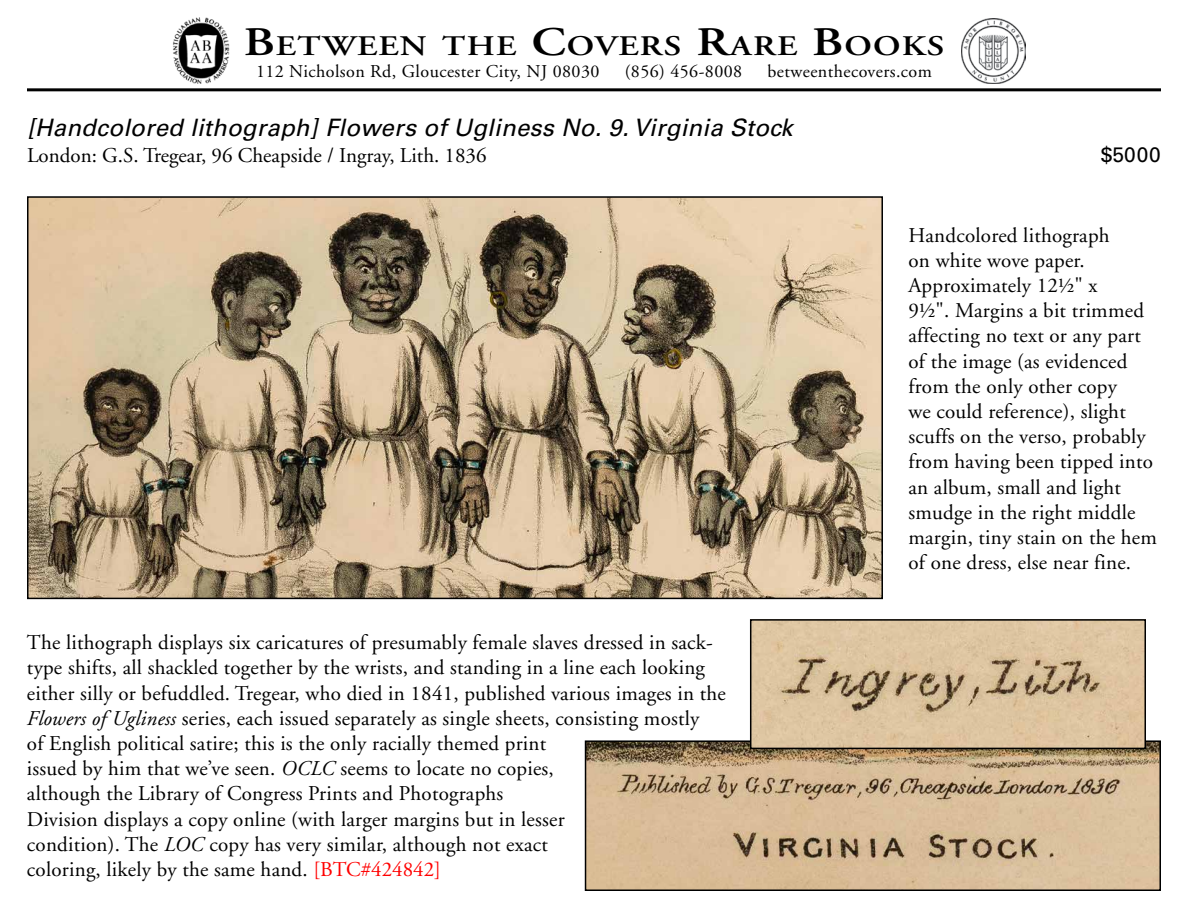
<style>
.page{position:relative;width:1188px;height:918px;background:#fff}
.page>*{position:absolute;margin:0;border:0;box-sizing:border-box;transform-origin:0 0}
.t1{font:600 28.35px "Adobe Garamond";letter-spacing:.035em;color:#000;scale:1.22 1}
.t2{font:italic 24px "Univers";letter-spacing:.01em;color:#000}
.t3{font:21px/25.2px "Adobe Garamond";letter-spacing:.01em;color:#000}
.t4{font:21px "Univers";color:#000}
.t5{font:18px "Adobe Garamond";letter-spacing:.025em;color:#000}
.s1{font-size:40.5px}
.s2{font-style:italic}
.s3{color:#f00}
</style>
<div class="page">
<img style="left:962px;top:19px;width:64px;height:64px">
<hr style="left:27px;top:88px;width:1134px;height:3px;background:#000">
<img style="left:173px;top:17px;width:57px;height:67px">
<img style="left:30px;top:199px;width:850px;height:397px">
<div style="left:27px;top:196px;width:856px;height:403px;border:2px solid #000"></div>
<img style="left:588px;top:743px;width:570px;height:145px">
<div style="left:585px;top:740px;width:576px;height:151px;border:2px solid #000"></div>
<img style="left:753px;top:622px;width:390px;height:124px">
<div style="left:750px;top:619px;width:396px;height:130px;border:2px solid #000"></div>
<h1 class="t1" style="left:244px;top:30px;width:576px"><span class="s1">B</span>ETWEEN THE <span class="s1">C</span>OVERS <span class="s1">R</span>ARE <span class="s1">B</span>OOKS</h1>
<p class="t5" style="left:256px;top:62px;width:345px">112 Nicholson Rd, Gloucester City, NJ 08030</p>
<p class="t5" style="left:625px;top:62px;width:119px">(856) 456-8008</p>
<p class="t5" style="left:768px;top:62px;width:166px">betweenthecovers.com</p>
<p class="t2" style="left:27px;top:114px;width:767px">[Handcolored lithograph] Flowers of Ugliness No. 9. Virginia Stock</p>
<p class="t3" style="left:27px;top:143px;width:461px">London: G.S. Tregear, 96 Cheapside / Ingray, Lith. 1836</p>
<p class="t4" style="left:1101px;top:142px;width:62px">$5000</p>
<p class="t3" style="left:27px;top:630px;width:700px">The lithograph displays six caricatures of presumably female slaves dressed in sack&shy;type shifts, all shackled together by the wrists, and standing in a line each looking either silly or befuddled. Tregear, who died in 1841, published various images in the <span class="s2">Flowers of Ugliness</span> series, each issued separately as single sheets, consisting mostly<br>of English political satire; this is the only racially themed print<br>issued by him that we’ve seen. <span class="s2">OCLC</span> seems to locate no copies,<br>although the Library of Congress Prints and Photographs<br>Division displays a copy online (with larger margins but in lesser<br>condition). The <span class="s2">LOC</span> copy has very similar, although not exact<br>coloring, likely by the same hand. <span class="s3">[BTC#424842]</span></p>
<p class="t3" style="left:909px;top:223px;width:250px">Handcolored lithograph<br>on white wove paper.<br>Approximately 12½" x<br>9½". Margins a bit trimmed affecting no text or any part of the image (as evidenced from the only other copy<br>we could reference), slight scuffs on the verso, probably from having been tipped into an album, small and light smudge in the right middle margin, tiny stain on the hem of one dress, else near fine.</p>
</div>
